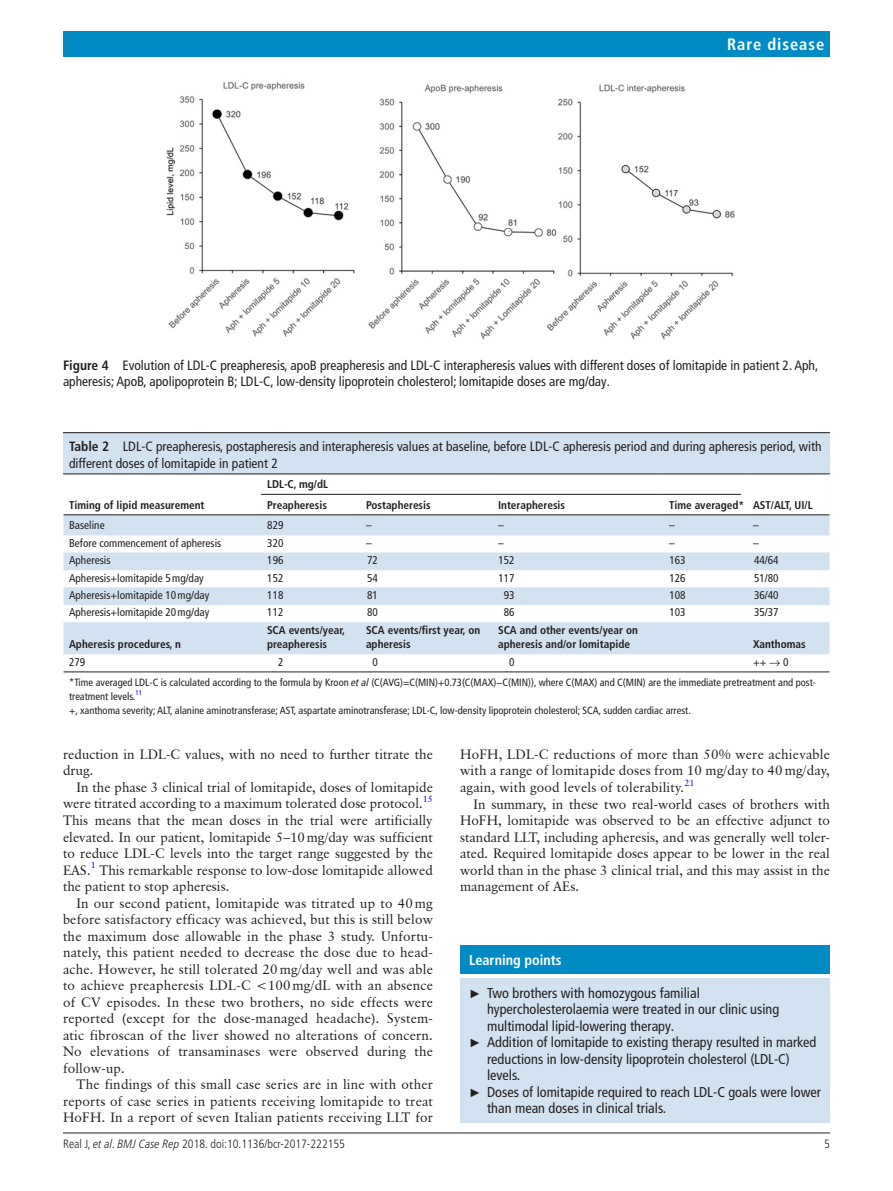
<style>
.page{position:relative;width:893px;height:1191px;background:#fff}
.page>*{position:absolute;margin:0;border:0;box-sizing:border-box;transform-origin:0 0}
.t1{font:700 condensed 16.5px "Frutiger LT Pro";color:#fff}
.t2{font:condensed 14.25px "Frutiger LT Pro";color:#231f20}
.t3{font:700 condensed 14.25px "Frutiger LT Pro";color:#fff}
.t4{font:13.5px/16.5px "Classical Garamond BT";color:#231f20;text-align:justify}
.t5{font:condensed 13.5px/16.5px "Frutiger LT Pro";color:#231f20}
.t6{font:300 condensed 12px "Frutiger LT Pro";color:#231f20}
.t7{font:700 condensed 11.25px/14.2px "Frutiger LT Pro";color:#231f20}
.t8{font:condensed 11.25px "Frutiger LT Pro";color:#231f20}
.t9{font:condensed 10.5px/14.2px "Frutiger LT Pro";color:#231f20}
.s1{font-weight:700}
.s2{font-style:italic}
.s3{font-family:"Arial";font-stretch:normal;font-size:12px}
</style>
<div class="page">
<hr style="left:63px;top:1132px;width:767px;height:1px;background:#231f20">
<div style="left:63px;top:31px;width:767px;height:25px;background:#008bc5"></div>
<img style="left:166px;top:82px;width:568px;height:258px">
<div style="left:63px;top:433px;width:767px;height:281px;background:#d2e2f0"></div>
<hr style="left:63px;top:432px;width:767px;height:1px;background:#231f20">
<div style="left:64px;top:474px;width:766px;height:197px;background:#fff"></div>
<svg style="left:64px;top:515px;width:766px;height:139px"></svg>
<div style="left:63px;top:672px;width:767px;height:42px;background:#fff"></div>
<hr style="left:63px;top:514px;width:198px;height:1px;background:#231f20">
<hr style="left:747px;top:514px;width:83px;height:1px;background:#231f20">
<hr style="left:63px;top:473px;width:198px;height:1px;background:#231f20">
<hr style="left:261px;top:473px;width:99px;height:1px;background:#231f20">
<hr style="left:360px;top:473px;width:132px;height:1px;background:#231f20">
<hr style="left:492px;top:473px;width:171px;height:1px;background:#231f20">
<hr style="left:663px;top:473px;width:84px;height:1px;background:#231f20">
<hr style="left:747px;top:473px;width:83px;height:1px;background:#231f20">
<hr style="left:261px;top:494px;width:99px;height:1px;background:#231f20">
<hr style="left:261px;top:514px;width:99px;height:1px;background:#231f20">
<hr style="left:360px;top:494px;width:132px;height:1px;background:#231f20">
<hr style="left:360px;top:514px;width:132px;height:1px;background:#231f20">
<hr style="left:492px;top:494px;width:171px;height:1px;background:#231f20">
<hr style="left:492px;top:514px;width:171px;height:1px;background:#231f20">
<hr style="left:663px;top:494px;width:84px;height:1px;background:#231f20">
<hr style="left:663px;top:514px;width:84px;height:1px;background:#231f20">
<hr style="left:63px;top:671px;width:198px;height:1px;background:#231f20">
<hr style="left:261px;top:671px;width:99px;height:1px;background:#231f20">
<hr style="left:360px;top:671px;width:132px;height:1px;background:#231f20">
<hr style="left:492px;top:671px;width:171px;height:1px;background:#231f20">
<hr style="left:663px;top:671px;width:84px;height:1px;background:#231f20">
<hr style="left:747px;top:671px;width:83px;height:1px;background:#231f20">
<svg style="left:63px;top:474px;width:1px;height:148px"></svg>
<hr style="left:63px;top:622px;width:1px;height:32px;background:#fff">
<svg style="left:63px;top:654px;width:1px;height:18px"></svg>
<svg style="left:741px;top:492px;width:6px;height:4px"></svg>
<div style="left:460px;top:945px;width:370px;height:28px;background:#008bc5"></div>
<div style="left:460px;top:978px;width:370px;height:144px;background:#d2e2f0"></div>
<p class="t1" style="left:727px;top:34px;width:99px">Rare disease</p>
<p class="t5" style="left:63px;top:357px;width:757px"><span class="s1">Figure 4</span> Evolution of LDL-C preapheresis, apoB preapheresis and LDL-C interapheresis values with different doses of lomitapide in patient 2. Aph, apheresis; ApoB, apolipoprotein B; LDL-C, low-density lipoprotein cholesterol; lomitapide doses are mg/day.</p>
<p class="t5" style="left:69px;top:438px;width:754px"><span class="s1">Table 2</span> LDL-C preapheresis, postapheresis and interapheresis values at baseline, before LDL-C apheresis period and during apheresis period, with different doses of lomitapide in patient 2</p>
<p class="t7" style="left:69px;top:498px;width:137px">Timing of lipid measurement</p>
<p class="t7" style="left:267px;top:474px;width:62px;line-height:20.4px">LDL-C, mg/dL<br>Preapheresis</p>
<p class="t7" style="left:366px;top:498px;width:66px">Postapheresis</p>
<p class="t7" style="left:498px;top:498px;width:69px">Interapheresis</p>
<p class="t7" style="left:669px;top:498px;width:144px">Time averaged* AST/ALT, UI/L</p>
<p class="t8" style="left:69px;top:519px;width:37px">Baseline</p>
<p class="t8" style="left:267px;top:519px;width:18px">829</p>
<p class="t8" style="left:366px;top:519px;width:7px">–</p>
<p class="t8" style="left:498px;top:519px;width:7px">–</p>
<p class="t8" style="left:669px;top:519px;width:7px">–</p>
<p class="t8" style="left:753px;top:519px;width:7px">–</p>
<p class="t8" style="left:69px;top:536px;width:154px">Before commencement of apheresis</p>
<p class="t8" style="left:267px;top:536px;width:18px">320</p>
<p class="t8" style="left:366px;top:536px;width:7px">–</p>
<p class="t8" style="left:498px;top:536px;width:7px">–</p>
<p class="t8" style="left:669px;top:536px;width:7px">–</p>
<p class="t8" style="left:753px;top:536px;width:7px">–</p>
<p class="t8" style="left:69px;top:553px;width:43px">Apheresis</p>
<p class="t8" style="left:267px;top:553px;width:18px">196</p>
<p class="t8" style="left:367px;top:553px;width:12px">72</p>
<p class="t8" style="left:498px;top:553px;width:18px">152</p>
<p class="t8" style="left:669px;top:553px;width:18px">163</p>
<p class="t8" style="left:754px;top:553px;width:26px">44/64</p>
<p class="t8" style="left:69px;top:571px;width:136px">Apheresis+lomitapide 5mg/day</p>
<p class="t8" style="left:267px;top:571px;width:18px">152</p>
<p class="t8" style="left:367px;top:571px;width:12px">54</p>
<p class="t8" style="left:498px;top:571px;width:18px">117</p>
<p class="t8" style="left:669px;top:571px;width:18px">126</p>
<p class="t8" style="left:754px;top:571px;width:26px">51/80</p>
<p class="t8" style="left:69px;top:588px;width:142px">Apheresis+lomitapide 10mg/day</p>
<p class="t8" style="left:267px;top:588px;width:18px">118</p>
<p class="t8" style="left:367px;top:588px;width:12px">81</p>
<p class="t8" style="left:504px;top:588px;width:12px">93</p>
<p class="t8" style="left:669px;top:588px;width:18px">108</p>
<p class="t8" style="left:754px;top:588px;width:26px">36/40</p>
<p class="t8" style="left:69px;top:606px;width:142px">Apheresis+lomitapide 20mg/day</p>
<p class="t8" style="left:267px;top:606px;width:18px">112</p>
<p class="t8" style="left:367px;top:606px;width:12px">80</p>
<p class="t8" style="left:504px;top:606px;width:12px">86</p>
<p class="t8" style="left:669px;top:606px;width:18px">103</p>
<p class="t8" style="left:754px;top:606px;width:26px">35/37</p>
<p class="t7" style="left:69px;top:637px;width:113px">Apheresis procedures, n</p>
<p class="t7" style="left:267px;top:623px;width:80px">SCA events/year, preapheresis</p>
<p class="t7" style="left:366px;top:623px;width:116px">SCA events/first year, on apheresis</p>
<p class="t7" style="left:498px;top:623px;width:141px">SCA and other events/year on apheresis and/or lomitapide</p>
<p class="t7" style="left:753px;top:637px;width:54px">Xanthomas</p>
<p class="t8" style="left:69px;top:655px;width:18px">279</p>
<p class="t8" style="left:278px;top:655px;width:7px">2</p>
<p class="t8" style="left:373px;top:655px;width:7px">0</p>
<p class="t8" style="left:509px;top:655px;width:7px">0</p>
<p class="t8" style="left:753px;top:655px;width:37px">++ → 0</p>
<p class="t9" style="left:69px;top:675px;width:748px">*Time averaged LDL-C is calculated according to the formula by Kroon <span class="s2">et al</span> (C(AVG)=C(MIN)+0.73(C(MAX)−C(MIN)), where C(MAX) and C(MIN) are the immediate pretreatment and post&shy;treatment levels.<sup>11<br></sup>+, xanthoma severity; ALT, alanine aminotransferase; AST, aspartate aminotransferase; LDL-C, low-density lipoprotein cholesterol; SCA, sudden cardiac arrest.</p>
<p class="t4" style="left:63px;top:746px;width:371px">reduction in LDL-C values, with no need to further titrate the drug.</p>
<p class="t4" style="left:63px;top:779px;width:371px;text-indent:14px">In the phase 3 clinical trial of lomitapide, doses of lomitapide were titrated according to a maximum tolerated dose protocol.<sup>15<br></sup>This means that the mean doses in the trial were artificially elevated. In our patient, lomitapide 5–10mg/day was sufficient to reduce LDL-C levels into the target range suggested by the EAS.<sup>1</sup> This remarkable response to low-dose lomitapide allowed the patient to stop apheresis.</p>
<p class="t4" style="left:63px;top:894px;width:372px;text-indent:14px">In our second patient, lomitapide was titrated up to 40 mg before satisfactory efficacy was achieved, but this is still below the maximum dose allowable in the phase 3 study. Unfortu&shy;nately, this patient needed to decrease the dose due to head&shy;ache. However, he still tolerated 20 mg/day well and was able to achieve preapheresis LDL-C &lt;100 mg/dL with an absence of CV episodes. In these two brothers, no side effects were reported (except for the dose-managed headache). System&shy;atic fibroscan of the liver showed no alterations of concern.<br>No elevations of transaminases were observed during the follow-up.</p>
<p class="t4" style="left:63px;top:1076px;width:372px;text-indent:14px">The findings of this small case series are in line with other reports of case series in patients receiving lomitapide to treat HoFH. In a report of seven Italian patients receiving LLT for</p>
<p class="t4" style="left:460px;top:746px;width:372px">HoFH, LDL-C reductions of more than 50% were achievable with a range of lomitapide doses from 10 mg/day to 40 mg/day, again, with good levels of tolerability.<sup>21</sup></p>
<p class="t4" style="left:460px;top:795px;width:371px;text-indent:14px">In summary, in these two real-world cases of brothers with HoFH, lomitapide was observed to be an effective adjunct to standard LLT, including apheresis, and was generally well toler&shy;ated. Required lomitapide doses appear to be lower in the real world than in the phase 3 clinical trial, and this may assist in the management of AEs.</p>
<p class="t3" style="left:469px;top:951px;width:94px">Learning points</p>
<p class="t2" style="left:469px;top:984px;width:232px"><span class="s3">►</span> Two brothers with homozygous familial</p>
<p class="t2" style="left:487px;top:1001px;width:294px">hypercholesterolaemia were treated in our clinic using</p>
<p class="t2" style="left:487px;top:1017px;width:189px">multimodal lipid-lowering therapy.</p>
<p class="t2" style="left:469px;top:1034px;width:349px"><span class="s3">►</span> Addition of lomitapide to existing therapy resulted in marked</p>
<p class="t2" style="left:487px;top:1050px;width:304px">reductions in low-density lipoprotein cholesterol (LDL-C)</p>
<p class="t2" style="left:487px;top:1067px;width:35px">levels.</p>
<p class="t2" style="left:469px;top:1083px;width:353px"><span class="s3">►</span> Doses of lomitapide required to reach LDL-C goals were lower</p>
<p class="t2" style="left:487px;top:1100px;width:181px">than mean doses in clinical trials.</p>
<p class="t6" style="left:63px;top:1136px;width:284px">Real J, <span class="s2">et al</span>. <span class="s2">BMJ Case Rep</span> 2018. doi:10.1136/bcr-2017-222155</p>
<p class="t6" style="left:824px;top:1136px;width:7px">5</p>
</div>
